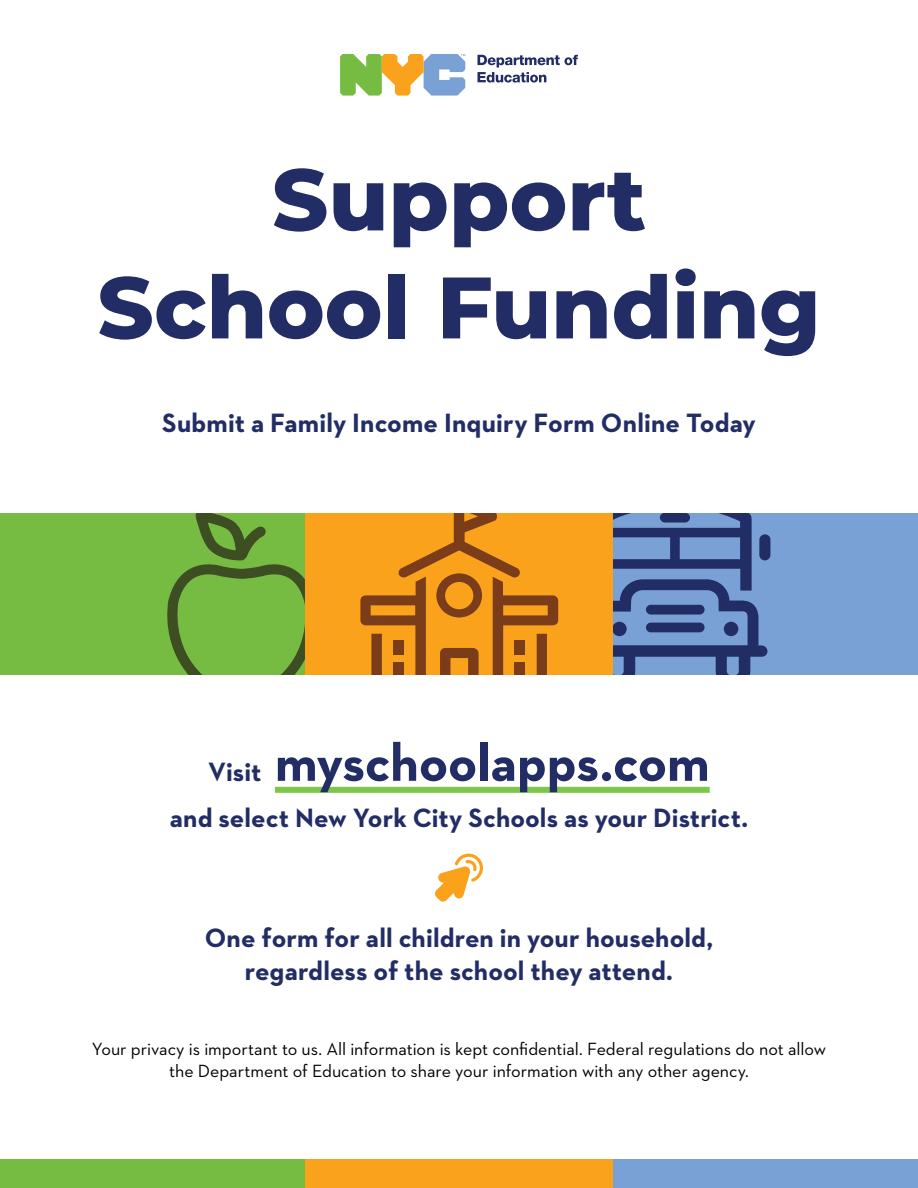
<style>
.page{position:relative;width:918px;height:1188px;background:#fff}
.page>*{position:absolute;margin:0;border:0;box-sizing:border-box;transform-origin:0 0}
.t1{font:800 87px "Montserrat";color:#222d65}
.t2{font:700 54px "Neutraface 2 Text";letter-spacing:-.005em;color:#222d65}
.t3{font:700 27px "Neutraface 2 Text";letter-spacing:.005em;color:#222d65}
.t4{font:18px "Neutraface 2 Text";color:#000}
.s1{font-size:27px}
</style>
<div class="page">
<svg style="left:477px;top:55px;width:101px;height:28px"></svg>
<svg style="left:340px;top:54px;width:125px;height:41px"></svg>
<div style="left:275px;top:787px;width:435px;height:6px;background:#7dc748"></div>
<svg style="left:435px;top:854px;width:48px;height:48px"></svg>
<div style="left:0;top:513px;width:305px;height:162px;background:#76bc43"></div>
<svg style="left:167px;top:513px;width:138px;height:162px"></svg>
<div style="left:305px;top:513px;width:308px;height:162px;background:#faa21b"></div>
<svg style="left:360px;top:513px;width:198px;height:162px"></svg>
<div style="left:613px;top:513px;width:305px;height:162px;background:#7aa1d5"></div>
<svg style="left:613px;top:513px;width:154px;height:162px"></svg>
<div style="left:759px;top:534px;width:12px;height:26px;background:#222d65;border-radius:6px"></div>
<div style="left:0;top:1160px;width:305px;height:28px;background:#76bc43"></div>
<div style="left:305px;top:1160px;width:308px;height:28px;background:#faa21b"></div>
<div style="left:613px;top:1160px;width:305px;height:28px;background:#7aa1d5"></div>
<h1 class="t1" style="left:272px;top:136px;width:376px">Support</h1>
<h1 class="t1" style="left:97px;top:244px;width:725px">School Funding</h1>
<h3 class="t3" style="left:162px;top:405px;width:595px">Submit a Family Income Inquiry Form Online Today</h3>
<h3 class="t2" style="left:208px;top:728px;width:503px"><span class="s1">Visit</span> myschoolapps.com</h3>
<h3 class="t3" style="left:170px;top:800px;width:580px">and select New York City Schools as your District.</h3>
<h2 class="t3" style="left:205px;top:921px;width:510px">One form for all children in your household,</h2>
<h3 class="t3" style="left:245px;top:953px;width:430px">regardless of the school they attend.</h3>
<p class="t4" style="left:92px;top:1038px;width:736px">Your privacy is important to us. All information is kept confidential. Federal regulations do not allow</p>
<p class="t4" style="left:169px;top:1059px;width:581px">the Department of Education to share your information with any other agency.</p>
</div>
